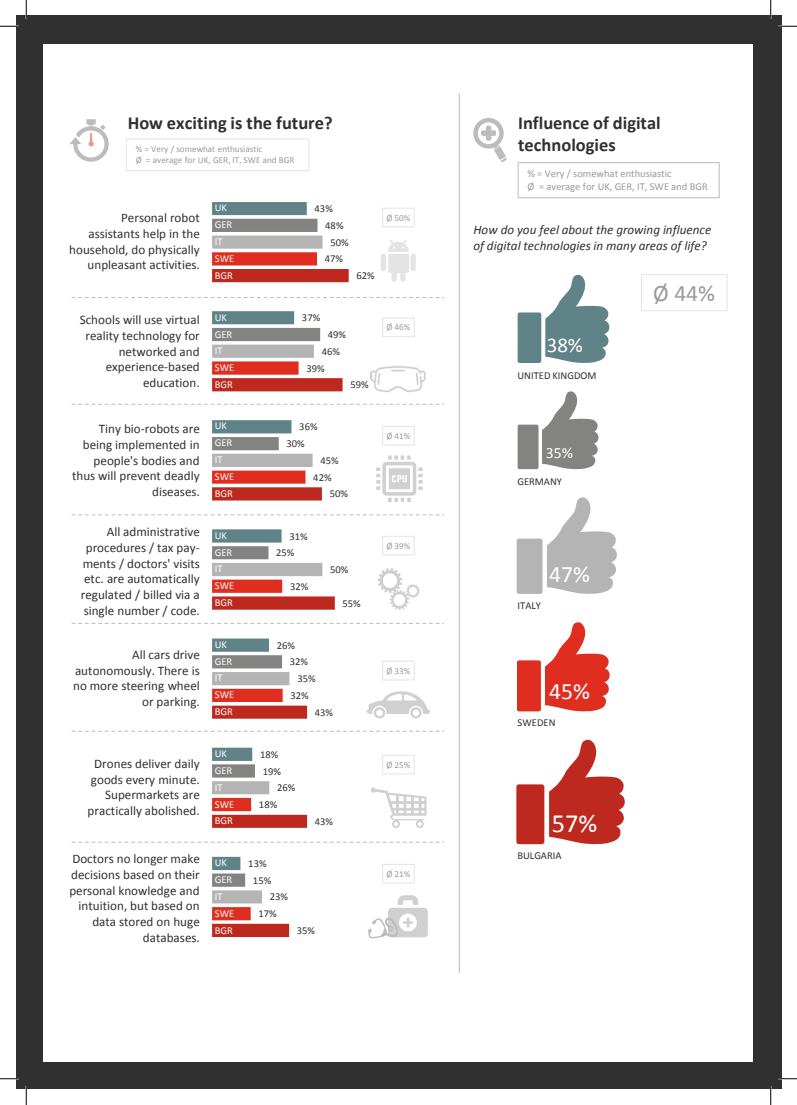
<style>
.page{position:relative;width:797px;height:1105px;background:#fff}
.page>*{position:absolute;margin:0;border:0;box-sizing:border-box;transform-origin:0 0}
.t1{font:26.25px "Calibri";color:#fff}
.t2{font:23.62px "Calibri";color:#fff}
.t3{font:23.62px "Calibri";color:#9a9a99}
.t4{font:21px "Calibri";color:#fff}
.t5{font:700 18.38px/22px "Calibri";color:#303031}
.t6{font:15.75px "Calibri";color:#fff}
.t7{font:13.12px/15.8px "Calibri";color:#303031;text-align:right}
.t8{font:italic 13.12px/15.8px "Calibri";letter-spacing:.005em;color:#303031}
.t9{font:10.5px "Calibri";color:#303031}
.t10{font:10.5px/16.9px "Calibri";color:#fff}
.t11{font:10.5px/12.6px "Calibri";letter-spacing:-.005em;color:#9a9a99}
.t12{font:9.12px/11px "Calibri";letter-spacing:-.005em;color:#9a9a99}
</style>
<div class="page">
<div style="left:16px;top:16px;width:765px;height:1073px;background:#303030"></div>
<div style="left:44px;top:44px;width:709px;height:1017px;background:#fff"></div>
<svg style="left:376px;top:455px;width:46px;height:47px"></svg>
<svg style="left:212px;top:202px;width:95px;height:17px;background:#839da1"></svg>
<svg style="left:212px;top:219px;width:108px;height:17px;fill:#838382"></svg>
<svg style="left:212px;top:236px;width:110px;height:13px"></svg>
<svg style="left:212px;top:252px;width:105px;height:14px"></svg>
<svg style="left:212px;top:269px;width:137px;height:668px"></svg>
<svg style="left:381px;top:240px;width:35px;height:42px"></svg>
<div style="left:517px;top:162px;width:202px;height:36px;border:1px solid #bbbcbb"></div>
<svg style="left:367px;top:691px;width:63px;height:27px"></svg>
<svg style="left:377px;top:568px;width:43px;height:42px"></svg>
<svg style="left:70px;top:119px;width:39px;height:43px"></svg>
<div style="left:126px;top:138px;width:183px;height:33px;border:1px solid #e4e4e5"></div>
<svg style="left:368px;top:895px;width:60px;height:44px"></svg>
<svg style="left:371px;top:787px;width:55px;height:41px"></svg>
<hr style="left:459px;top:93px;width:1px;height:880px;background:#bbbcbb">
<svg style="left:473px;top:118px;width:33px;height:44px"></svg>
<div style="left:382px;top:208px;width:33px;height:19px;border:1px solid #e4e4e5"></div>
<div style="left:382px;top:317px;width:33px;height:20px;border:1px solid #e4e4e5"></div>
<div style="left:382px;top:426px;width:33px;height:20px;border:1px solid #e4e4e5"></div>
<div style="left:382px;top:536px;width:33px;height:19px;border:1px solid #e4e4e5"></div>
<div style="left:382px;top:661px;width:33px;height:19px;border:1px solid #e4e4e5"></div>
<div style="left:382px;top:755px;width:33px;height:19px;border:1px solid #e4e4e5"></div>
<div style="left:382px;top:864px;width:33px;height:19px;border:1px solid #e4e4e5"></div>
<svg style="left:72px;top:297px;width:372px;height:1px"></svg>
<div style="left:641px;top:274px;width:86px;height:37px;border:1px solid #e4e4e5"></div>
<svg style="left:517px;top:275px;width:92px;height:88px"></svg>
<svg style="left:517px;top:391px;width:81px;height:78px"></svg>
<svg style="left:516px;top:497px;width:101px;height:97px"></svg>
<svg style="left:517px;top:622px;width:92px;height:90px"></svg>
<svg style="left:516px;top:740px;width:108px;height:104px"></svg>
<svg style="left:72px;top:404px;width:372px;height:1px"></svg>
<svg style="left:72px;top:514px;width:372px;height:1px"></svg>
<svg style="left:72px;top:623px;width:372px;height:1px"></svg>
<svg style="left:72px;top:731px;width:372px;height:1px"></svg>
<svg style="left:72px;top:842px;width:372px;height:1px"></svg>
<img style="left:370px;top:366px;width:56px;height:27px">
<svg style="left:0;top:25px;width:19px;height:2px"></svg>
<svg style="left:778px;top:25px;width:19px;height:2px"></svg>
<svg style="left:0;top:1078px;width:19px;height:1px"></svg>
<svg style="left:778px;top:1078px;width:19px;height:1px"></svg>
<svg style="left:25px;top:0;width:2px;height:19px"></svg>
<svg style="left:25px;top:1086px;width:2px;height:19px"></svg>
<svg style="left:770px;top:0;width:1px;height:19px"></svg>
<svg style="left:770px;top:1086px;width:1px;height:19px"></svg>
<h3 class="t5" style="left:128px;top:112px;width:206px">How exciting is the future?</h3>
<p class="t12" style="left:136px;top:144px;width:160px">% = Very / somewhat enthusiastic<br>Ø = average for UK, GER, IT, SWE and BGR</p>
<p class="t7" style="left:69px;top:210px;width:132px">Personal robot assistants help in the household, do physically unpleasant activities.</p>
<p class="t10" style="left:215px;top:199px;width:21px">UK<br>GER<br>IT<br>SWE<br>BGR</p>
<p class="t10" style="left:215px;top:309px;width:21px">UK<br>GER<br>IT<br>SWE<br>BGR</p>
<p class="t10" style="left:215px;top:417px;width:21px">UK<br>GER<br>IT<br>SWE<br>BGR</p>
<p class="t10" style="left:215px;top:527px;width:21px">UK<br>GER<br>IT<br>SWE<br>BGR</p>
<p class="t10" style="left:215px;top:636px;width:21px">UK<br>GER<br>IT<br>SWE<br>BGR</p>
<p class="t10" style="left:215px;top:745px;width:21px">UK<br>GER<br>IT<br>SWE<br>BGR</p>
<p class="t10" style="left:215px;top:854px;width:21px">UK<br>GER<br>IT<br>SWE<br>BGR</p>
<p class="t7" style="left:80px;top:312px;width:122px">Schools will use virtual reality technology for networked and experience-based education.</p>
<p class="t7" style="left:72px;top:421px;width:129px">Tiny bio-robots are being implemented in people's bodies and thus will prevent deadly diseases.</p>
<p class="t7" style="left:81px;top:524px;width:120px">All administrative procedures / tax pay&shy;ments / doctors' visits etc. are automatically regulated / billed via a single number / code.</p>
<p class="t7" style="left:73px;top:647px;width:128px">All cars drive autonomously. There is no more steering wheel or parking.</p>
<p class="t7" style="left:88px;top:756px;width:114px">Drones deliver daily goods every minute.<br>Supermarkets are practically abolished.</p>
<p class="t7" style="left:69px;top:851px;width:132px">Doctors no longer make decisions based on their personal knowledge and intuition, but based on data stored on huge databases.</p>
<p class="t9" style="left:314px;top:202px;width:20px">43%</p>
<p class="t9" style="left:325px;top:219px;width:20px">48%</p>
<p class="t9" style="left:330px;top:235px;width:20px">50%</p>
<p class="t9" style="left:325px;top:252px;width:20px">47%</p>
<p class="t9" style="left:356px;top:269px;width:20px">62%</p>
<p class="t12" style="left:386px;top:212px;width:25px">Ø 50%</p>
<p class="t9" style="left:302px;top:311px;width:20px">37%</p>
<p class="t9" style="left:328px;top:328px;width:20px">49%</p>
<p class="t9" style="left:322px;top:345px;width:20px">46%</p>
<p class="t9" style="left:306px;top:361px;width:20px">39%</p>
<p class="t9" style="left:350px;top:378px;width:20px">59%</p>
<p class="t12" style="left:386px;top:322px;width:25px">Ø 46%</p>
<p class="t9" style="left:299px;top:420px;width:20px">36%</p>
<p class="t9" style="left:286px;top:437px;width:20px">30%</p>
<p class="t9" style="left:320px;top:454px;width:20px">45%</p>
<p class="t9" style="left:313px;top:471px;width:20px">42%</p>
<p class="t9" style="left:330px;top:487px;width:20px">50%</p>
<p class="t9" style="left:289px;top:529px;width:20px">31%</p>
<p class="t9" style="left:276px;top:546px;width:20px">25%</p>
<p class="t9" style="left:290px;top:580px;width:20px">32%</p>
<p class="t9" style="left:277px;top:638px;width:20px">26%</p>
<p class="t9" style="left:290px;top:655px;width:20px">32%</p>
<p class="t9" style="left:297px;top:672px;width:20px">35%</p>
<p class="t9" style="left:290px;top:689px;width:20px">32%</p>
<p class="t9" style="left:330px;top:563px;width:20px">50%</p>
<p class="t9" style="left:342px;top:596px;width:20px">55%</p>
<p class="t9" style="left:260px;top:748px;width:20px">18%</p>
<p class="t9" style="left:263px;top:764px;width:20px">19%</p>
<p class="t9" style="left:277px;top:781px;width:20px">26%</p>
<p class="t9" style="left:259px;top:798px;width:20px">18%</p>
<p class="t9" style="left:315px;top:706px;width:20px">43%</p>
<p class="t9" style="left:315px;top:815px;width:20px">43%</p>
<p class="t12" style="left:386px;top:430px;width:25px">Ø 41%</p>
<p class="t12" style="left:386px;top:540px;width:25px">Ø 39%</p>
<p class="t12" style="left:386px;top:665px;width:25px">Ø 33%</p>
<p class="t12" style="left:386px;top:759px;width:25px">Ø 25%</p>
<p class="t9" style="left:248px;top:857px;width:20px">13%</p>
<p class="t9" style="left:253px;top:873px;width:20px">15%</p>
<p class="t9" style="left:270px;top:890px;width:20px">23%</p>
<p class="t9" style="left:258px;top:907px;width:20px">17%</p>
<p class="t9" style="left:297px;top:924px;width:20px">35%</p>
<p class="t12" style="left:386px;top:868px;width:25px">Ø 21%</p>
<h3 class="t5" style="left:518px;top:112px;width:144px">Influence of digital technologies</h3>
<p class="t11" style="left:527px;top:167px;width:182px">% = Very / somewhat enthusiastic<br>Ø = average for UK, GER, IT, SWE and BGR</p>
<p class="t8" style="left:473px;top:221px;width:239px">How do you feel about the growing influence of digital technologies in many areas of life?</p>
<h2 class="t3" style="left:653px;top:278px;width:63px">Ø 44%</h2>
<h3 class="t4" style="left:547px;top:332px;width:38px">38%</h3>
<p class="t9" style="left:517px;top:369px;width:80px">UNITED KINGDOM</p>
<p class="t6" style="left:546px;top:443px;width:29px">35%</p>
<p class="t9" style="left:517px;top:474px;width:46px">GERMANY</p>
<p class="t9" style="left:517px;top:598px;width:25px">ITALY</p>
<h2 class="t2" style="left:549px;top:559px;width:42px">47%</h2>
<h2 class="t2" style="left:549px;top:676px;width:42px">45%</h2>
<p class="t9" style="left:517px;top:715px;width:39px">SWEDEN</p>
<h1 class="t1" style="left:552px;top:806px;width:47px">57%</h1>
<p class="t9" style="left:517px;top:849px;width:46px">BULGARIA</p>
</div>
